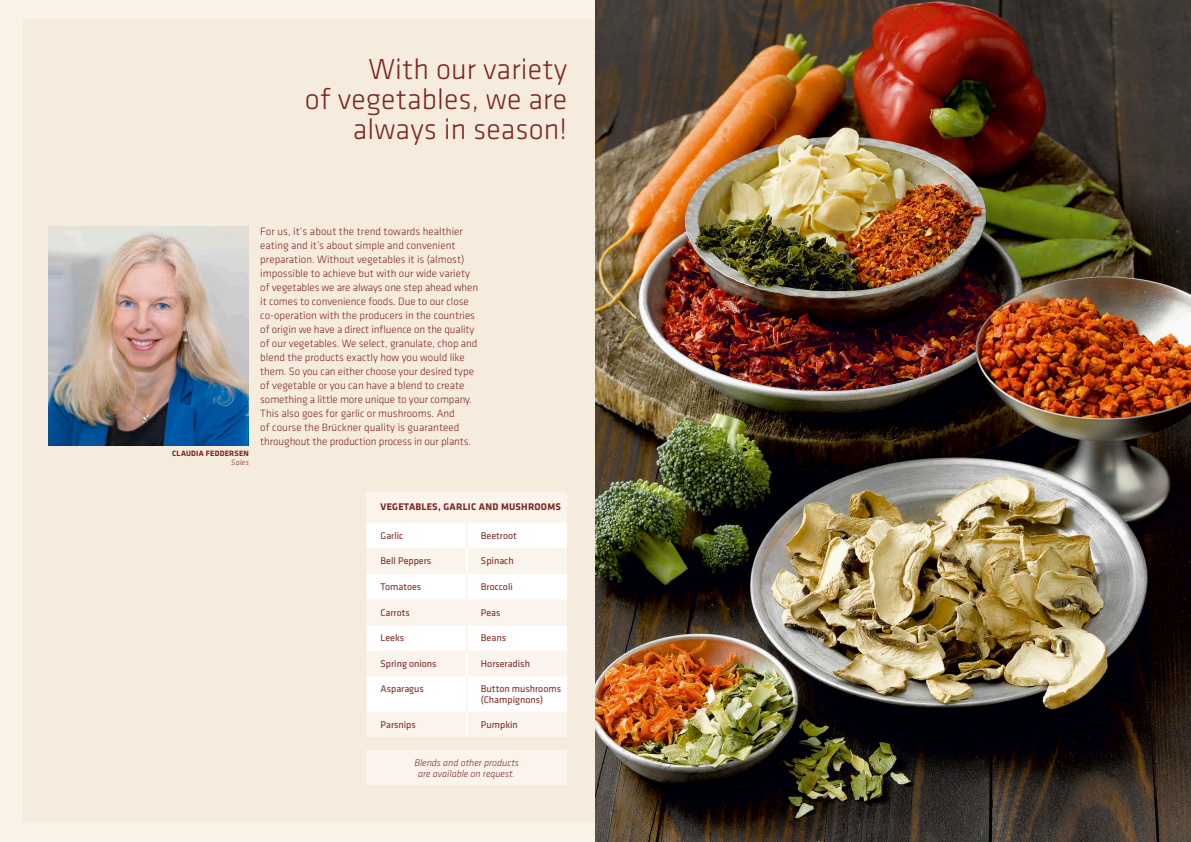
<style>
.page{position:relative;width:1191px;height:842px;background:#fff}
.page>*{position:absolute;margin:0;border:0;box-sizing:border-box;transform-origin:0 0}
.t1{font:300 30px/30px "Klavika Basic";letter-spacing:.005em;color:#7c2825;text-align:right}
.t2{font:300 11px/14px "Klavika Basic";color:#7c2825}
.t3{font:10px/11px "Klavika Basic";color:#7c2825}
.t4{font:italic 300 10px/11px "Klavika Basic";color:#7c2825;text-align:center}
.t5{font:700 10px "Klavika Basic";letter-spacing:.025em;color:#7c2825}
.t6{font:700 8px "Klavika Basic";letter-spacing:.025em;color:#7c2825}
.t7{font:italic 300 8px "Klavika Basic";letter-spacing:.025em;color:#7c2825}
</style>
<div class="page">
<div style="left:0;top:0;width:595px;height:842px;background:#f8f2e7"></div>
<div style="left:23px;top:20px;width:572px;height:802px;background:#f6ecdd"></div>
<img style="left:48px;top:227px;width:201px;height:218px">
<img style="left:595px;top:0;width:596px;height:842px">
<div style="left:367px;top:492px;width:200px;height:31px;background:#faf4ec"></div>
<svg style="left:366px;top:523px;width:201px;height:214px"></svg>
<hr style="left:466px;top:676px;width:1px;height:36px;background:#faf4ec">
<div style="left:366px;top:750px;width:201px;height:35px;background:#faf4ec"></div>
<h1 class="t1" style="left:305px;top:54px;width:264px">With our variety<br>of vegetables, we are always in season!</h1>
<p class="t6" style="left:172px;top:448px;width:78px">CLAUDIA FEDDERSEN</p>
<p class="t7" style="left:231px;top:458px;width:19px">Sales</p>
<p class="t2" style="left:260px;top:224px;width:219px">For us, it‘s about the trend towards healthier eating and it’s about simple and convenient preparation. Without vegetables it is (almost) impossible to achieve but with our wide variety of vegetables we are always one step ahead when it comes to convenience foods. Due to our close co-operation with the producers in the countries of origin we have a direct influence on the quality of our vegetables. We select, granulate, chop and blend the products exactly how you would like them. So you can either choose your desired type of vegetable or you can have a blend to create something a little more unique to your company.<br>This also goes for garlic or mushrooms. And<br>of course the Brückner quality is guaranteed throughout the production process in our plants.</p>
<p class="t5" style="left:380px;top:500px;width:182px">VEGETABLES, GARLIC AND MUSHROOMS</p>
<p class="t3" style="left:380px;top:530px;width:24px">Garlic</p>
<p class="t3" style="left:481px;top:530px;width:37px">Beetroot</p>
<p class="t3" style="left:380px;top:555px;width:52px">Bell Peppers</p>
<p class="t3" style="left:481px;top:555px;width:34px">Spinach</p>
<p class="t3" style="left:380px;top:581px;width:42px">Tomatoes</p>
<p class="t3" style="left:481px;top:581px;width:33px">Broccoli</p>
<p class="t3" style="left:380px;top:607px;width:31px">Carrots</p>
<p class="t3" style="left:481px;top:607px;width:21px">Peas</p>
<p class="t3" style="left:380px;top:632px;width:25px">Leeks</p>
<p class="t3" style="left:481px;top:632px;width:27px">Beans</p>
<p class="t3" style="left:380px;top:658px;width:58px">Spring onions</p>
<p class="t3" style="left:481px;top:658px;width:51px">Horseradish</p>
<p class="t3" style="left:380px;top:683px;width:45px">Asparagus</p>
<p class="t3" style="left:481px;top:683px;width:82px">Button mushrooms (Champignons)</p>
<p class="t3" style="left:380px;top:719px;width:37px">Parsnips</p>
<p class="t3" style="left:481px;top:719px;width:39px">Pumpkin</p>
<p class="t4" style="left:414px;top:757px;width:106px">Blends and other products are available on request.</p>
</div>
